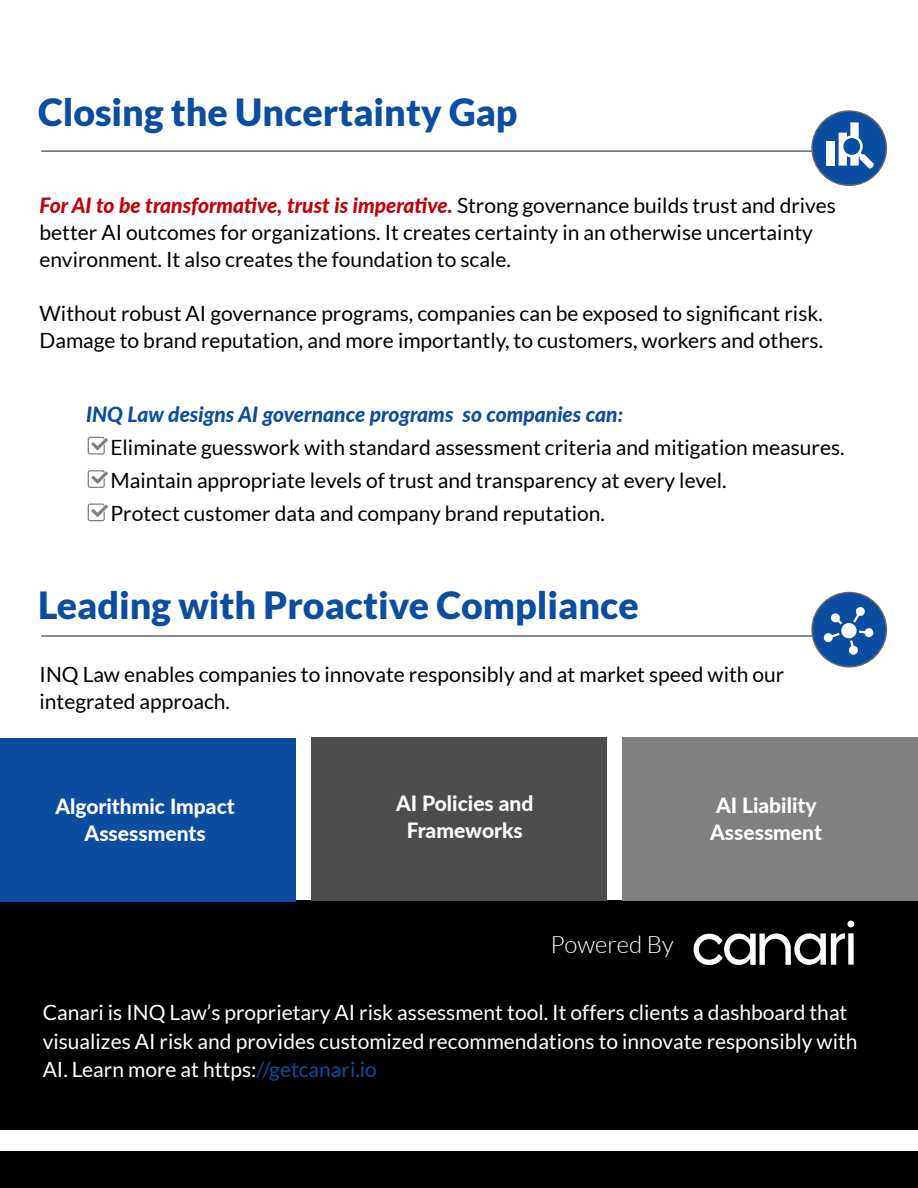
<style>
.page{position:relative;width:918px;height:1188px;background:#fff}
.page>*{position:absolute;margin:0;border:0;box-sizing:border-box;transform-origin:0 0}
.t1{font:63.75px "Bunya PERSONAL";letter-spacing:-.005em;color:#fff}
.t2{font:900 37.5px "Lato";color:#0b4da0}
.t3{font:300 24px "Lato";color:#fff}
.t4{font:21px/27px "Lato";color:#000}
.t5{font:21px/28.5px "Lato";color:#fff}
.t6{font:800 21px/27px "Lato";color:#fff;text-align:center}
.t7{font:italic 800 21px "Lato";color:#0b4da0}
.s1{font-weight:800;font-style:italic;color:#c2000b}
.s2{color:#0b4da0}
</style>
<div class="page">
<div style="left:0;top:901px;width:918px;height:229px;background:#000"></div>
<div style="left:0;top:1151px;width:918px;height:37px;background:#000"></div>
<div style="left:0;top:738px;width:296px;height:164px;background:#0b4da0"></div>
<div style="left:312px;top:738px;width:295px;height:163px;background:#4d4d4d"></div>
<div style="left:622px;top:738px;width:295px;height:163px;background:#808080"></div>
<hr style="left:41px;top:150px;width:826px;height:2px;background:#666">
<hr style="left:41px;top:635px;width:826px;height:2px;background:#666">
<svg style="left:88px;top:437px;width:20px;height:18px"></svg>
<svg style="left:88px;top:470px;width:20px;height:18px"></svg>
<svg style="left:88px;top:503px;width:20px;height:18px"></svg>
<div style="left:812px;top:111px;width:74px;height:74px;background:#0b4da0;border-radius:50%"></div>
<div style="left:811px;top:110px;width:76px;height:76px;border:2px solid #666;border-radius:50%"></div>
<div style="left:827px;top:141px;width:8px;height:25px;background:#fff"></div>
<svg style="left:839px;top:122px;width:35px;height:47px"></svg>
<div style="left:812px;top:593px;width:74px;height:74px;background:#0b4da0;border-radius:50%"></div>
<div style="left:811px;top:592px;width:76px;height:76px;border:2px solid #666;border-radius:50%"></div>
<svg style="left:831px;top:613px;width:11px;height:12px"></svg>
<svg style="left:849px;top:607px;width:24px;height:48px"></svg>
<svg style="left:824px;top:633px;width:16px;height:9px"></svg>
<div style="left:841px;top:623px;width:16px;height:15px;background:#fff;border-radius:50%"></div>
<h2 class="t2" style="left:38px;top:91px;width:481px">Closing the Uncertainty Gap</h2>
<p class="t4" style="left:40px;top:192px;width:798px"><span class="s1">For AI to be transformative, trust is imperative.</span> Strong governance builds trust and drives better AI outcomes for organizations. It creates certainty in an otherwise uncertainty environment. It also creates the foundation to scale.</p>
<p class="t4" style="left:40px;top:300px;width:785px">Without robust AI governance programs, companies can be exposed to significant risk.<br>Damage to brand reputation, and more importantly, to customers, workers and others.</p>
<p class="t7" style="left:86px;top:399px;width:539px">INQ Law designs AI governance programs so companies can:</p>
<p class="t4" style="left:110px;top:431px;width:736px;line-height:33px">Eliminate guesswork with standard assessment criteria and mitigation measures.<br>Maintain appropriate levels of trust and transparency at every level.<br>Protect customer data and company brand reputation.</p>
<h2 class="t2" style="left:38px;top:583px;width:602px">Leading with Proactive Compliance</h2>
<p class="t4" style="left:40px;top:661px;width:746px">INQ Law enables companies to innovate responsibly and at market speed with our integrated approach.</p>
<p class="t6" style="left:55px;top:792px;width:181px">Algorithmic Impact<br>Assessments</p>
<p class="t6" style="left:396px;top:789px;width:139px">AI Policies and<br>Frameworks</p>
<p class="t6" style="left:710px;top:791px;width:113px;text-align:left">AI Liability<br>Assessment</p>
<h1 class="t1" style="left:692px;top:906px;width:166px">canari</h1>
<p class="t5" style="left:43px;top:998px;width:816px">Canari is INQ Law’s proprietary AI risk assessment tool. It offers clients a dashboard that visualizes AI risk and provides customized recommendations to innovate responsibly with<br>AI. Learn more at https:<span class="s2">//getcanari.io</span></p>
<p class="t3" style="left:551px;top:932px;width:125px">Powered By</p>
</div>
